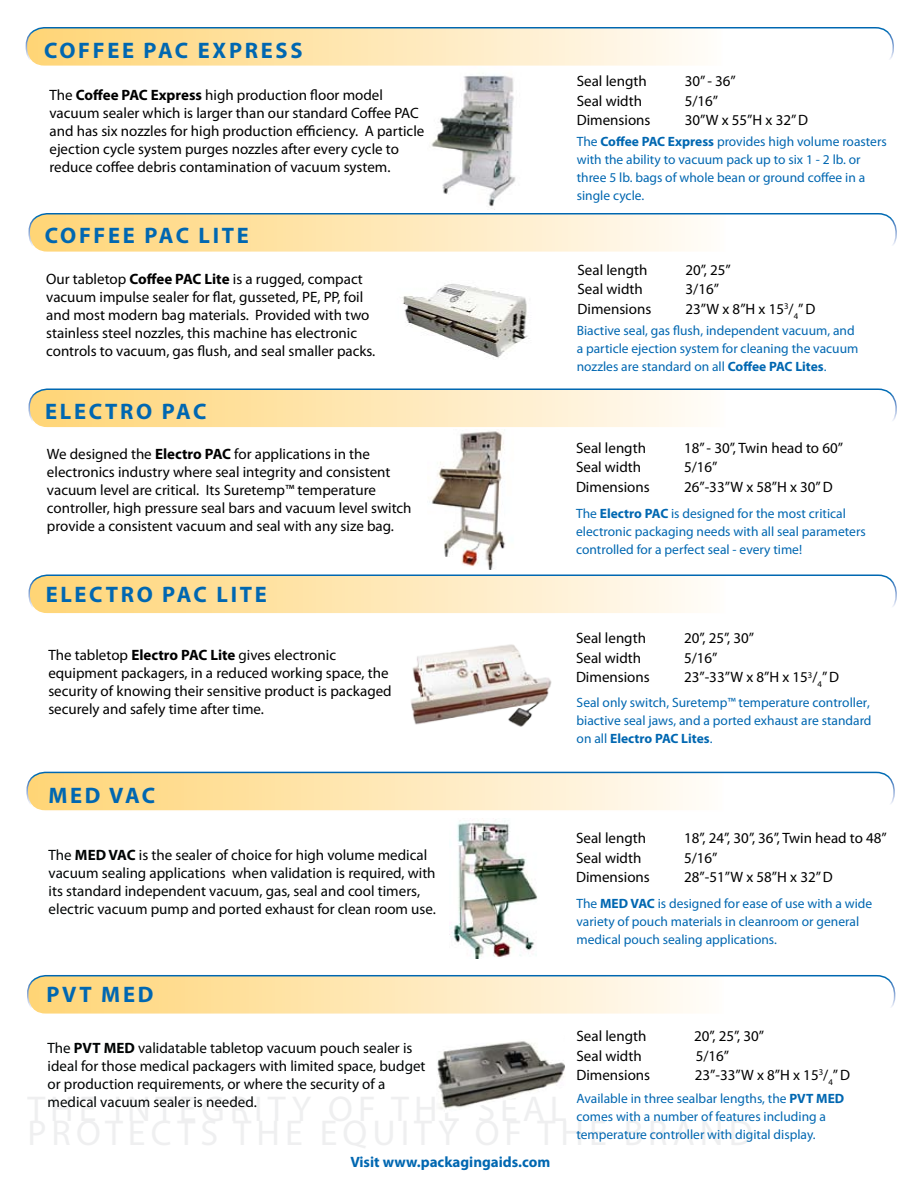
<style>
.page{position:relative;width:918px;height:1188px;background:#fff}
.page>*{position:absolute;margin:0;border:0;box-sizing:border-box;transform-origin:0 0}
.t1{font:700 22.5px "Myriad Pro";color:#0067b1}
.t2{font:15px/18px "Myriad Pro";color:#000}
.t3{font:15px/18px "Myriad Pro";color:#000404}
.t4{font:700 15px "Myriad Pro";color:#0067b1}
.t5{font:13.5px/18px "Myriad Pro";color:#0067b1}
.s1{font-weight:700}
.s2{font-style:inherit}
</style>
<div class="page">
<svg style="left:31px;top:577px;width:663px;height:35px;background:#fee7b3"></svg>
<div style="left:28px;top:574px;width:869px;height:41px;border:2px solid #fff;border-radius:18px"></div>
<svg style="left:31px;top:391px;width:663px;height:35px;background:#fee7b3"></svg>
<div style="left:28px;top:388px;width:869px;height:41px;border:2px solid #fff;border-radius:18px"></div>
<svg style="left:31px;top:216px;width:663px;height:34px;background:#fee7b3"></svg>
<div style="left:28px;top:213px;width:869px;height:40px;border:2px solid #fff;border-radius:18px"></div>
<svg style="left:26px;top:28px;width:666px;height:36px;background:#fee7b3"></svg>
<div style="left:26px;top:27px;width:868px;height:40px;border:2px solid #fff;border-radius:18px"></div>
<img style="left:411px;top:644px;width:141px;height:83px">
<img style="left:428px;top:66px;width:102px;height:141px">
<img style="left:402px;top:284px;width:126px;height:74px">
<img style="left:428px;top:431px;width:78px;height:138px">
<svg style="left:27px;top:772px;width:665px;height:37px;background:#fee7b3"></svg>
<div style="left:26px;top:772px;width:869px;height:40px;border:2px solid #fff;border-radius:18px"></div>
<img style="left:450px;top:820px;width:88px;height:139px">
<svg style="left:28px;top:976px;width:665px;height:36px;background:#fee7b3"></svg>
<div style="left:27px;top:975px;width:868px;height:40px;border:2px solid #fff;border-radius:18px"></div>
<img style="left:437px;top:1041px;width:128px;height:68px">
<h1 class="t1" style="left:44px;top:36px;width:16px">coffee</h1>
<h1 class="t1" style="left:144px;top:36px;width:16px">pac</h1>
<h1 class="t1" style="left:198px;top:36px;width:47px">express</h1>
<p class="t2" style="left:50px;top:86px;width:376px">The <span class="s1">Coffee PAC Express</span> high production floor model vacuum sealer which is larger than our standard Coffee PAC and has six nozzles for high production efficiency. A particle ejection cycle system purges nozzles after every cycle to reduce coffee debris contamination of vacuum system.</p>
<h1 class="t1" style="left:45px;top:221px;width:32px">Coffee</h1>
<h1 class="t1" style="left:144px;top:221px;width:16px">pac</h1>
<h1 class="t1" style="left:199px;top:221px;width:14px">lite</h1>
<p class="t2" style="left:46px;top:270px;width:331px">Our tabletop <span class="s1">Coffee PAC Lite</span> is a rugged, compact vacuum impulse sealer for flat, gusseted, PE, PP, foil and most modern bag materials. Provided with two stainless steel nozzles, this machine has electronic controls to vacuum, gas flush, and seal smaller packs.</p>
<h1 class="t1" style="left:45px;top:396px;width:16px">electro</h1>
<h1 class="t1" style="left:162px;top:396px;width:16px">pac</h1>
<p class="t2" style="left:47px;top:445px;width:366px">We designed the <span class="s1">Electro PAC</span> for applications in the electronics industry where seal integrity and consistent vacuum level are critical. Its Suretemp™ temperature controller, high pressure seal bars and vacuum level switch provide a consistent vacuum and seal with any size bag.</p>
<h1 class="t1" style="left:46px;top:580px;width:31px">Electro</h1>
<h1 class="t1" style="left:162px;top:580px;width:16px">pac</h1>
<h1 class="t1" style="left:217px;top:580px;width:14px">lite</h1>
<p class="t2" style="left:48px;top:646px;width:345px">The tabletop <span class="s1">Electro PAC Lite</span> gives electronic equipment packagers, in a reduced working space, the security of knowing their sensitive product is packaged securely and safely time after time.</p>
<h1 class="t1" style="left:48px;top:781px;width:18px">med</h1>
<h1 class="t1" style="left:109px;top:781px;width:17px">vac</h1>
<p class="t3" style="left:49px;top:846px;width:389px">The <span class="s1">MED VAC</span> is the sealer of choice for high volume medical vacuum sealing applications when validation is required, with its standard independent vacuum, gas, seal and cool timers, electric vacuum pump and ported exhaust for clean room use.</p>
<h1 class="t1" style="left:46px;top:980px;width:16px">pvt</h1>
<h1 class="t1" style="left:101px;top:980px;width:18px">med</h1>
<p class="t3" style="left:48px;top:1038px;width:379px">The <span class="s1">PVT MED</span> validatable tabletop vacuum pouch sealer is ideal for those medical packagers with limited space, budget or production requirements, or where the security of a medical vacuum sealer is needed.</p>
<p class="t4" style="left:350px;top:1153px;width:201px">Visit www.packagingaids.com</p>
<p class="t2" style="left:577px;top:72px;width:72px">Seal length</p>
<p class="t2" style="left:685px;top:72px;width:53px">30” - 36”</p>
<p class="t2" style="left:577px;top:91px;width:67px">Seal width</p>
<p class="t2" style="left:685px;top:91px;width:35px">5/16”</p>
<p class="t2" style="left:577px;top:111px;width:75px">Dimensions</p>
<p class="t2" style="left:685px;top:111px;width:125px">30”W x 55”H x 32” D</p>
<p class="t5" style="left:577px;top:132px;width:312px">The <span class="s1">Coffee PAC Express</span> provides high volume roasters with the ability to vacuum pack up to six 1 - 2 lb. or three 5 lb. bags of whole bean or ground coffee in a single cycle.</p>
<p class="t2" style="left:578px;top:261px;width:72px">Seal length</p>
<p class="t2" style="left:686px;top:261px;width:47px">20”, 25”</p>
<p class="t2" style="left:578px;top:280px;width:67px">Seal width</p>
<p class="t2" style="left:686px;top:280px;width:35px">3/16”</p>
<p class="t2" style="left:578px;top:300px;width:75px">Dimensions</p>
<p class="t2" style="left:686px;top:300px;width:131px">23”W x 8”H x 15<sup>3</sup><span class="s2">/</span><sub>4</sub>” D</p>
<p class="t5" style="left:577px;top:321px;width:283px">Biactive seal, gas flush, independent vacuum, and a particle ejection system for cleaning the vacuum nozzles are standard on all <span class="s1">Coffee PAC Lites</span>.</p>
<p class="t2" style="left:576px;top:438px;width:72px">Seal length</p>
<p class="t2" style="left:684px;top:438px;width:161px">18” - 30”, Twin head to 60”</p>
<p class="t2" style="left:576px;top:458px;width:67px">Seal width</p>
<p class="t2" style="left:684px;top:458px;width:35px">5/16”</p>
<p class="t2" style="left:576px;top:477px;width:75px">Dimensions</p>
<p class="t2" style="left:684px;top:477px;width:150px">26”-33”W x 58”H x 30” D</p>
<p class="t5" style="left:576px;top:504px;width:291px">The <span class="s1">Electro PAC</span> is designed for the most critical electronic packaging needs with all seal parameters controlled for a perfect seal - every time!</p>
<p class="t2" style="left:576px;top:629px;width:72px">Seal length</p>
<p class="t2" style="left:684px;top:629px;width:72px">20”, 25”, 30”</p>
<p class="t2" style="left:576px;top:649px;width:67px">Seal width</p>
<p class="t2" style="left:684px;top:649px;width:35px">5/16”</p>
<p class="t2" style="left:576px;top:668px;width:75px">Dimensions</p>
<p class="t2" style="left:684px;top:668px;width:157px">23”-33”W x 8”H x 15<sup>3</sup><span class="s2">/</span><sub>4</sub>” D</p>
<p class="t5" style="left:577px;top:694px;width:296px;text-align:justify">Seal only switch, Suretemp™ temperature controller, biactive seal jaws, and a ported exhaust are standard on all <span class="s1">Electro PAC Lites</span>.</p>
<p class="t2" style="left:576px;top:829px;width:72px">Seal length</p>
<p class="t2" style="left:684px;top:829px;width:204px">18”, 24”, 30”, 36”, Twin head to 48”</p>
<p class="t2" style="left:576px;top:849px;width:67px">Seal width</p>
<p class="t2" style="left:684px;top:849px;width:35px">5/16”</p>
<p class="t2" style="left:576px;top:868px;width:75px">Dimensions</p>
<p class="t2" style="left:684px;top:868px;width:150px">28”-51”W x 58”H x 32” D</p>
<p class="t5" style="left:576px;top:894px;width:297px">The <span class="s1">MED VAC</span> is designed for ease of use with a wide variety of pouch materials in cleanroom or general medical pouch sealing applications.</p>
<p class="t2" style="left:576px;top:1027px;width:72px">Seal length</p>
<p class="t2" style="left:694px;top:1027px;width:72px">20”, 25”, 30”</p>
<p class="t2" style="left:576px;top:1047px;width:67px">Seal width</p>
<p class="t2" style="left:696px;top:1047px;width:35px">5/16”</p>
<p class="t2" style="left:576px;top:1066px;width:75px">Dimensions</p>
<p class="t2" style="left:695px;top:1066px;width:157px">23”-33”W x 8”H x 15<sup>3</sup><span class="s2">/</span><sub>4</sub>” D</p>
<p class="t5" style="left:576px;top:1090px;width:269px">Available in three sealbar lengths, the <span class="s1">PVT MED </span>comes with a number of features including a temperature controller with digital display.</p>
</div>
